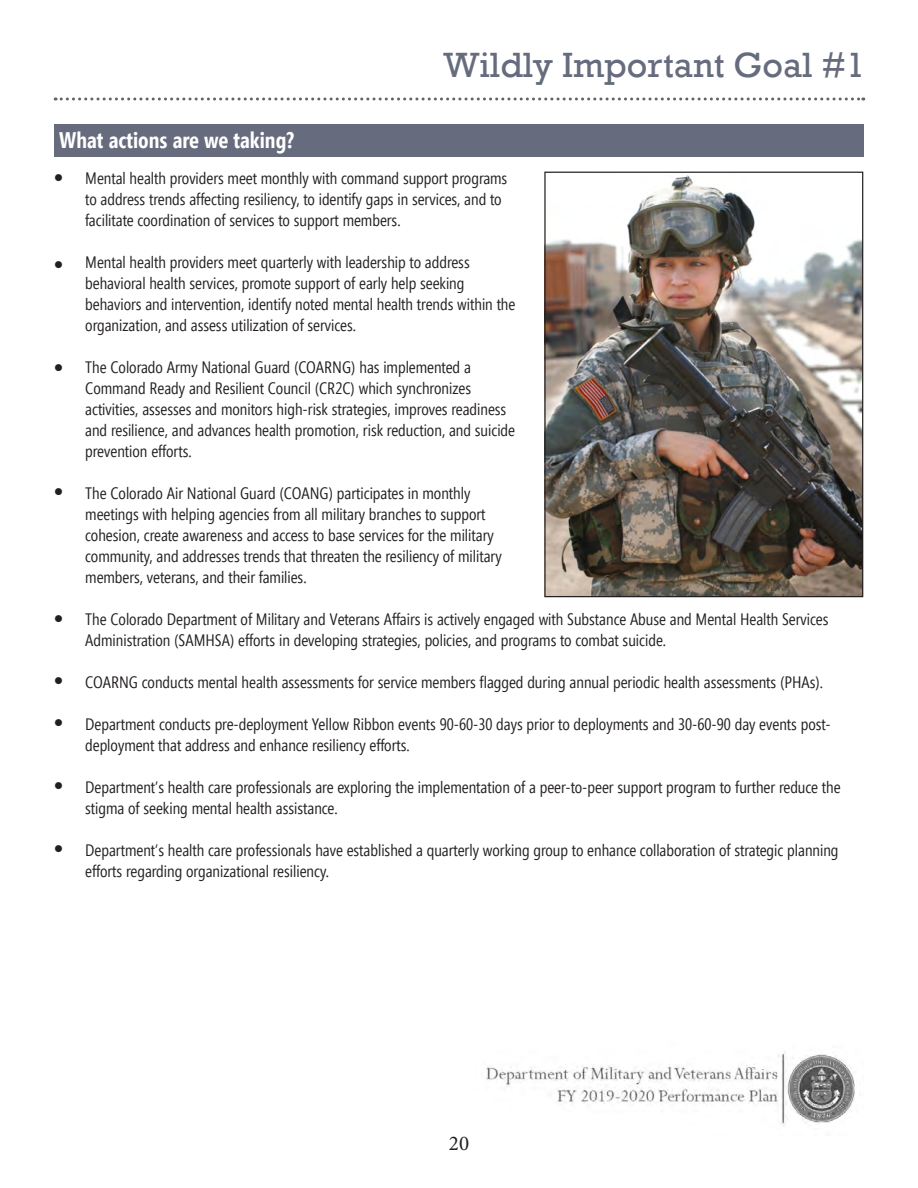
<style>
.page{position:relative;width:918px;height:1188px;background:#fff}
.page>*{position:absolute;margin:0;border:0;box-sizing:border-box;transform-origin:0 0}
.t1{font:36px "Rockwell";color:#666c7d}
.t2{font:700 22.5px "Segoe Condensed";color:#fff}
.t3{font:21px "Minion Pro";color:#231f20}
.t4{font:16.5px/21px "Segoe Condensed";color:#231f20}
.t5{font:12px "Wingdings";color:#231f20}
</style>
<div class="page">
<img style="left:486px;top:1052px;width:369px;height:74px">
<div style="left:54px;top:124px;width:810px;height:33px;background:#666c7d"></div>
<svg style="left:55px;top:97px;width:809px;height:3px"></svg>
<img style="left:546px;top:175px;width:315px;height:420px">
<div style="left:544px;top:172px;width:319px;height:425px;border:1px solid #231f20"></div>
<p class="t1" style="left:443px;top:44px;width:423px">Wildly Important Goal #1</p>
<p class="t2" style="left:59px;top:126px;width:236px">What actions are we taking?</p>
<p class="t5" style="left:54px;top:172px;width:10px">●</p>
<p class="t4" style="left:85px;top:168px;width:424px">Mental health providers meet monthly with command support programs to address trends affecting resiliency, to identify gaps in services, and to facilitate coordination of services to support members.</p>
<p class="t4" style="left:85px;top:252px;width:432px">Mental health providers meet quarterly with leadership to address behavioral health services, promote support of early help seeking behaviors and intervention, identify noted mental health trends within the organization, and assess utilization of services.</p>
<p class="t4" style="left:85px;top:357px;width:431px">The Colorado Army National Guard (COARNG) has implemented a Command Ready and Resilient Council (CR2C) which synchronizes activities, assesses and monitors high-risk strategies, improves readiness and resilience, and advances health promotion, risk reduction, and suicide prevention efforts.</p>
<p class="t4" style="left:85px;top:483px;width:418px">The Colorado Air National Guard (COANG) participates in monthly meetings with helping agencies from all military branches to support cohesion, create awareness and access to base services for the military community, and addresses trends that threaten the resiliency of military members, veterans, and their families.</p>
<p class="t4" style="left:85px;top:609px;width:745px">The Colorado Department of Military and Veterans Affairs is actively engaged with Substance Abuse and Mental Health Services<br>Administration (SAMHSA) efforts in developing strategies, policies, and programs to combat suicide.</p>
<p class="t4" style="left:85px;top:672px;width:739px">COARNG conducts mental health assessments for service members flagged during annual periodic health assessments (PHAs).</p>
<p class="t4" style="left:85px;top:714px;width:747px">Department conducts pre-deployment Yellow Ribbon events 90-60-30 days prior to deployments and 30-60-90 day events post&shy;deployment that address and enhance resiliency efforts.</p>
<p class="t4" style="left:85px;top:777px;width:757px">Department’s health care professionals are exploring the implementation of a peer-to-peer support program to further reduce the stigma of seeking mental health assistance.</p>
<p class="t4" style="left:85px;top:840px;width:755px">Department’s health care professionals have established a quarterly working group to enhance collaboration of strategic planning efforts regarding organizational resiliency.</p>
<p class="t5" style="left:54px;top:258px;width:10px">●</p>
<p class="t5" style="left:54px;top:361px;width:10px">●</p>
<p class="t5" style="left:54px;top:485px;width:10px">●</p>
<p class="t5" style="left:54px;top:612px;width:10px">●</p>
<p class="t5" style="left:54px;top:675px;width:10px">●</p>
<p class="t5" style="left:54px;top:717px;width:10px">●</p>
<p class="t5" style="left:54px;top:780px;width:10px">●</p>
<p class="t5" style="left:54px;top:843px;width:10px">●</p>
<p class="t3" style="left:449px;top:1129px;width:22px">20</p>
</div>
